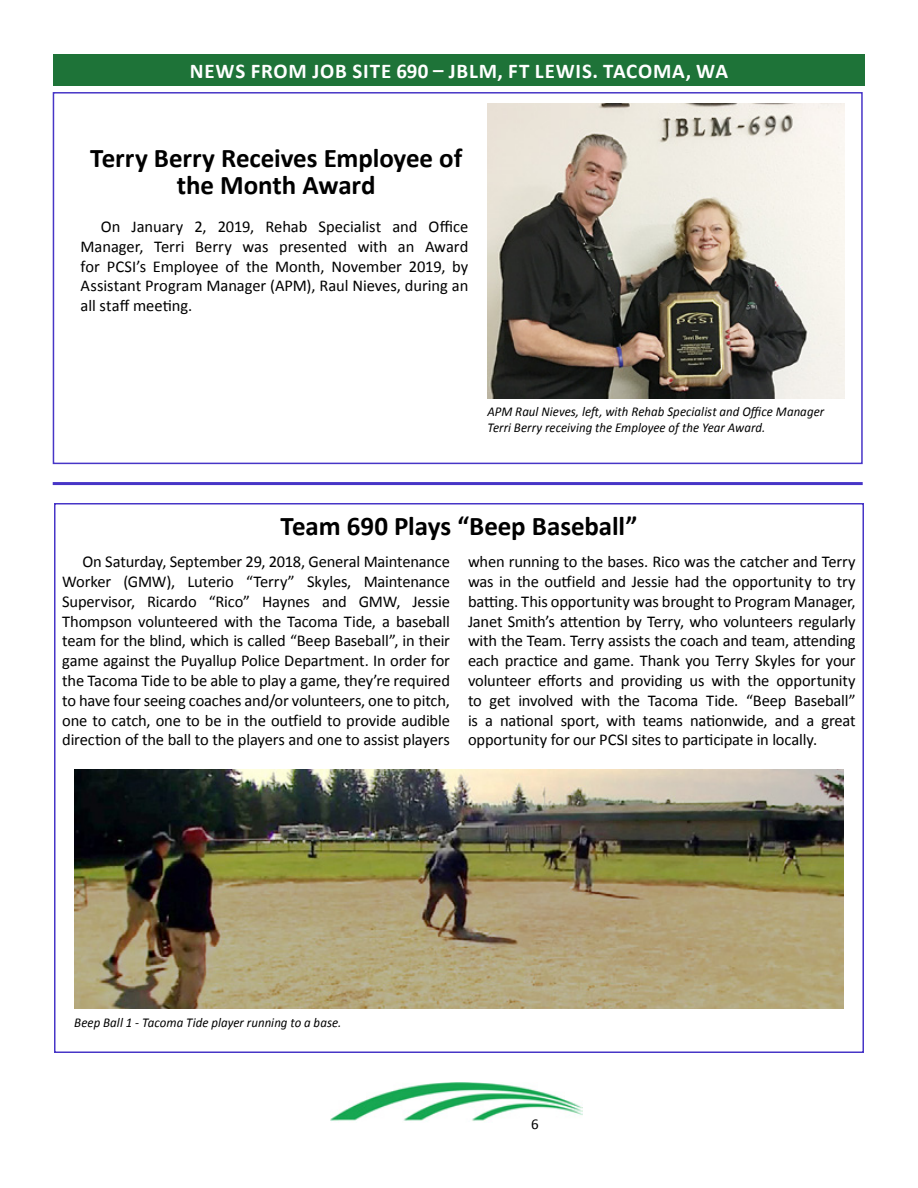
<style>
.page{position:relative;width:918px;height:1188px;background:#fff}
.page>*{position:absolute;margin:0;border:0;box-sizing:border-box;transform-origin:0 0}
.t1{font:700 27px/27px "Calibri";letter-spacing:-.005em;color:#000;text-align:center}
.t2{font:700 21px "Calibri";letter-spacing:.04em;color:#fff}
.t3{font:16.5px/19.8px "Calibri";letter-spacing:-.01em;color:#000;text-align:justify}
.t4{font:15px "Calibri";color:#000}
.t5{font:italic 13.5px/16.2px "Calibri";letter-spacing:.005em;color:#000;scale:.95 1}
</style>
<div class="page">
<img style="left:330px;top:1082px;width:252px;height:39px">
<img style="left:487px;top:104px;width:358px;height:294px">
<hr style="left:53px;top:482px;width:810px;height:3px;background:#4735c7">
<img style="left:74px;top:770px;width:770px;height:239px">
<div style="left:53px;top:54px;width:812px;height:32px;background:#1e7338"></div>
<div style="left:53px;top:92px;width:810px;height:372px;border:2px solid #4735c7"></div>
<p class="t2" style="left:190px;top:57px;width:29px">News</p>
<p class="t2" style="left:251px;top:57px;width:304px">from Job Site 690 – JBLM, Ft Lewis</p>
<p class="t2" style="left:592px;top:57px;width:137px">. Tac oma, WA</p>
<h1 class="t1" style="left:90px;top:144px;width:374px">Terry Berry Receives Employee of the Month Award</h1>
<p class="t3" style="left:81px;top:217px;width:389px;text-indent:20px">On January 2, 2019, Rehab Specialist and Office Manager, Terri Berry was presented with an Award for PCSI’s Employee of the Month, November 2019, by Assistant Program Manager (APM), Raul Nieves, during an all staff meeting.</p>
<p class="t5" style="left:487px;top:402px;width:356px">APM Raul Nieves, left, with Rehab Specialist and Office Manager<br>Terri Berry receiving the Employee of the Year Award.</p>
<h1 class="t1" style="left:281px;top:512px;width:358px">Team 690 Plays “Beep Baseball”</h1>
<p class="t3" style="left:62px;top:552px;width:389px;text-indent:20px">On Saturday, September 29, 2018, General Maintenance Worker (GMW), Luterio “Terry” Skyles, Maintenance Supervisor, Ricardo “Rico” Haynes and GMW, Jessie Thompson volunteered with the Tacoma Tide, a baseball team for the blind, which is called “Beep Baseball”, in their game against the Puyallup Police Department. In order for the Tacoma Tide to be able to play a game, they’re required to have four seeing coaches and/or volunteers, one to pitch, one to catch, one to be in the outfield to provide audible direction of the ball to the players and one to assist players</p>
<p class="t3" style="left:468px;top:552px;width:389px">when running to the bases. Rico was the catcher and Terry was in the outfield and Jessie had the opportunity to try batting. This opportunity was brought to Program Manager, Janet Smith’s attention by Terry, who volunteers regularly with the Team. Terry assists the coach and team, attending each practice and game. Thank you Terry Skyles for your volunteer efforts and providing us with the opportunity to get involved with the Tacoma Tide. “Beep Baseball” is a national sport, with teams nationwide, and a great opportunity for our PCSI sites to participate in locally.</p>
<p class="t5" style="left:74px;top:1014px;width:283px">Beep Ball 1 - Tacoma Tide player running to a base.</p>
<p class="t4" style="left:531px;top:1114px;width:9px">6</p>
</div>
